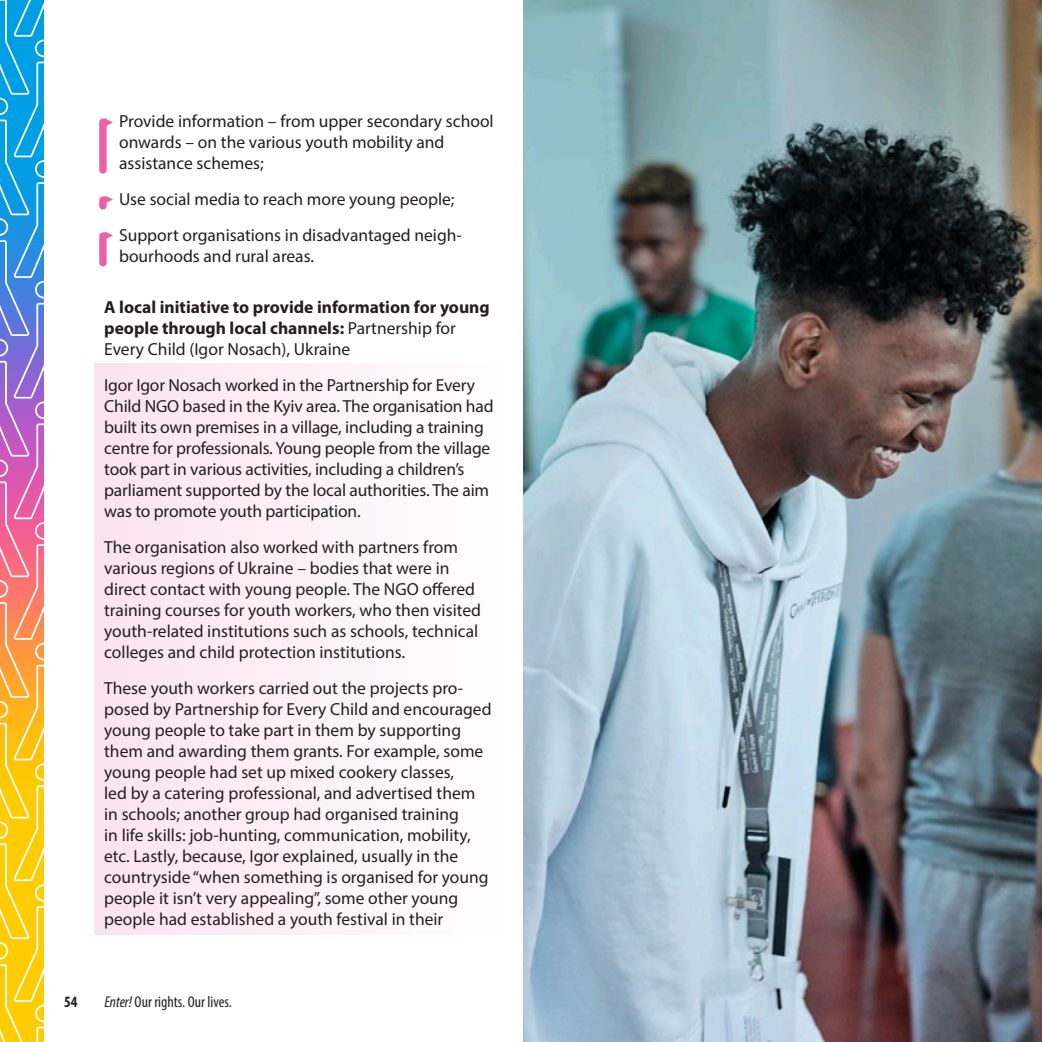
<style>
.page{position:relative;width:1042px;height:1042px;background:#fff}
.page>*{position:absolute;margin:0;border:0;box-sizing:border-box;transform-origin:0 0}
.body_higlighted{font:17.5px/21px "Myriad Pro";color:#231f20}
.body{font:700 17.5px/21px "Myriad Pro";color:#231f20}
.t1{font:condensed 15.75px "Myriad Pro";color:#231f20}
.t2{font:700 condensed 15.75px "Myriad Pro";color:#231f20}
.s1{font-family:"Arial";font-size:10.5px;color:#ec61a4}
.s2{font-weight:400}
.s3{font-style:italic}
</style>
<div class="page">
<svg style="left:0;top:0;width:43px;height:1042px;background:#afa48b"></svg>
<svg style="left:99px;top:119px;width:8px;height:55px"></svg>
<svg style="left:99px;top:196px;width:8px;height:13px"></svg>
<svg style="left:99px;top:232px;width:8px;height:34px"></svg>
<div style="left:94px;top:364px;width:410px;height:163px;background:linear-gradient(to right,#fce2ed,#fefefe)"></div>
<div style="left:94px;top:526px;width:410px;height:142px;background:linear-gradient(to right,#fce2ed,#fefefe)"></div>
<div style="left:94px;top:666px;width:410px;height:269px;background:linear-gradient(to right,#fce2ed,#fefefe)"></div>
<img style="left:523px;top:0;width:519px;height:1042px">
<p class="body_higlighted" style="left:119px;top:111px;width:376px;text-indent:-15px"><span class="s1">►</span> Provide information – from upper secondary school onwards – on the various youth mobility and assistance schemes;</p>
<p class="body_higlighted" style="left:104px;top:188px;width:352px"><span class="s1">►</span> Use social media to reach more young people;</p>
<p class="body_higlighted" style="left:119px;top:224px;width:344px;text-indent:-15px"><span class="s1">►</span> Support organisations in disadvantaged neigh&shy;bourhoods and rural areas.</p>
<p class="body" style="left:104px;top:296px;width:387px">A local initiative to provide information for young people through local channels: <span class="s2">Partnership for<br>Every Child (Igor Nosach), Ukraine</span></p>
<p class="body_higlighted" style="left:104px;top:374px;width:391px">Igor Igor Nosach worked in the Partnership for Every Child NGO based in the Kyiv area. The organisation had built its own premises in a village, including a training centre for professionals. Young people from the village took part in various activities, including a children’s parliament supported by the local authorities. The aim was to promote youth participation.</p>
<p class="body_higlighted" style="left:104px;top:536px;width:378px">The organisation also worked with partners from various regions of Ukraine – bodies that were in direct contact with young people. The NGO offered training courses for youth workers, who then visited youth-related institutions such as schools, technical colleges and child protection institutions.</p>
<p class="body_higlighted" style="left:104px;top:677px;width:389px">These youth workers carried out the projects pro&shy;posed by Partnership for Every Child and encouraged young people to take part in them by supporting them and awarding them grants. For example, some young people had set up mixed cookery classes,<br>led by a catering professional, and advertised them in schools; another group had organised training<br>in life skills: job-hunting, communication, mobility, etc. Lastly, because, Igor explained, usually in the countryside “when something is organised for young people it isn’t very appealing”, some other young people had established a youth festival in their</p>
<p class="t2" style="left:64px;top:992px;width:15px">54</p>
<p class="t1" style="left:104px;top:992px;width:129px"><span class="s3">Enter!</span> Our rights. Our lives.</p>
</div>
